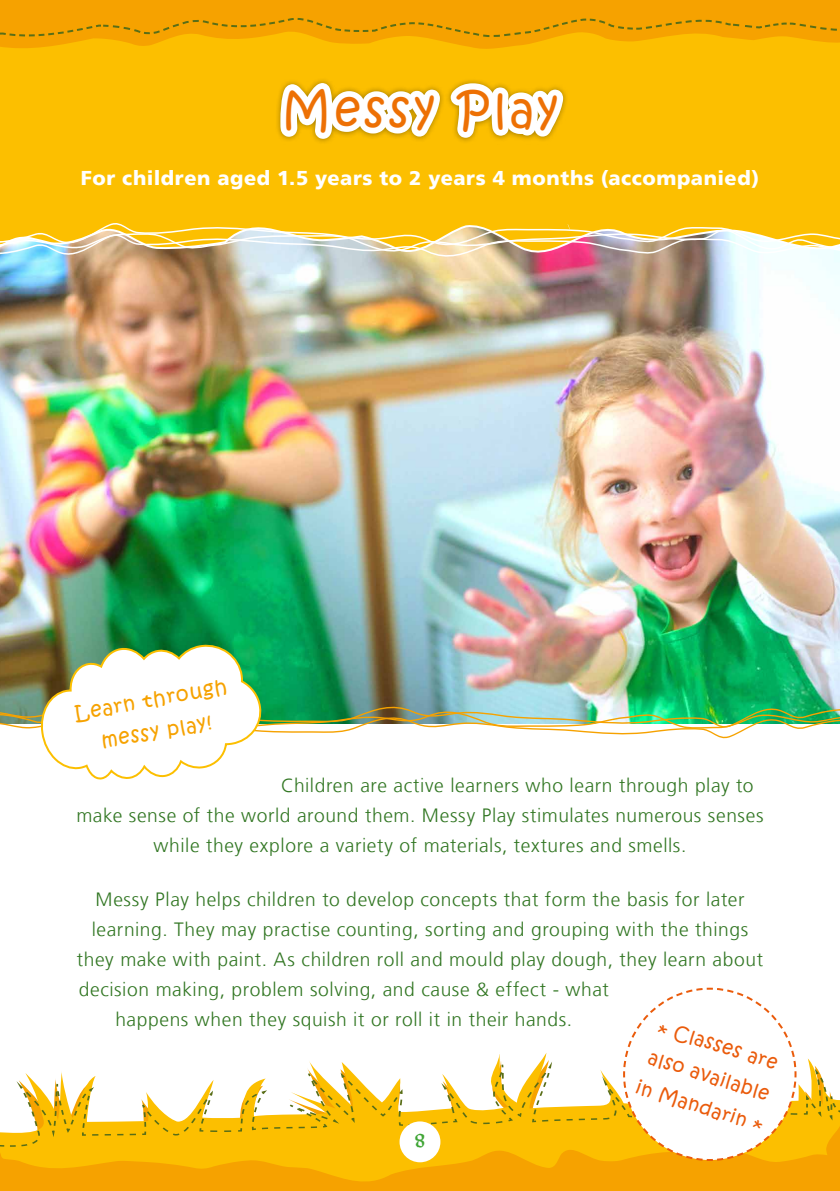
<style>
.page{position:relative;width:840px;height:1191px;background:#fff}
.page>*{position:absolute;margin:0;border:0;box-sizing:border-box;transform-origin:0 0}
.t1{font:46px "Kristen ITC";letter-spacing:.08em;color:#ed7004}
.t2{font:900 20px "Frutiger LT";letter-spacing:.03em;color:#fff}
.t3{font:20px/32px "Kristen ITC";color:#f6a200;text-align:center}
.t4{font:20px "Belligerent Madness";color:#3fa535}
.t5{font:300 19.2px "Frutiger LT";letter-spacing:.03em;color:#317622}
.t6{font:18.6px/32px "Kristen ITC";color:#ea5b0b}
.s1{font-size:20.4px}
</style>
<div class="page">
<img style="left:0;top:267px;width:839px;height:376px">
<div style="left:0;top:52px;width:839px;height:215px;background:#fcbf00"></div>
<svg style="left:0;top:39px;width:839px;height:13px;background:#fab900"></svg>
<div style="left:0;top:1184px;width:839px;height:7px;background:#f6a200"></div>
<svg style="left:0;top:1058px;width:839px;height:126px"></svg>
<svg style="left:0;top:1081px;width:136px;height:65px"></svg>
<svg style="left:142px;top:1090px;width:89px;height:45px"></svg>
<svg style="left:803px;top:1068px;width:36px;height:52px"></svg>
<img style="left:80px;top:538px;width:12px;height:24px">
<svg style="left:238px;top:987px;width:559px;height:175px"></svg>
<img style="left:0;top:643px;width:839px;height:137px">
<img style="left:0;top:221px;width:839px;height:41px">
<svg style="left:0;top:0;width:839px;height:39px;background:#f1a100"></svg>
<svg style="left:273px;top:71px;width:298px;height:76px"></svg>
<div style="left:399px;top:1121px;width:41px;height:41px;background:#fff;border-radius:50%"></div>
<h1 class="t1" style="left:282px;top:80px;width:277px">Messy Play</h1>
<p class="t2" style="left:81px;top:166px;width:679px">For children aged 1.5 years to 2 years 4 months (accompanied)</p>
<p class="t3" style="left:72px;top:698px;width:156px;rotate:-10deg">Learn through messy play!</p>
<p class="t5" style="left:281px;top:774px;width:473px">Children are active learners who learn through play to</p>
<p class="t5" style="left:76px;top:804px;width:688px">make sense of the world around them. Messy Play stimulates numerous senses</p>
<p class="t5" style="left:153px;top:834px;width:534px">while they explore a variety of materials, textures and smells.</p>
<p class="t5" style="left:95px;top:888px;width:650px">Messy Play helps children to develop concepts that form the basis for later</p>
<p class="t5" style="left:92px;top:918px;width:657px">learning. They may practise counting, sorting and grouping with the things</p>
<p class="t5" style="left:77px;top:948px;width:687px">they make with paint. As children roll and mould play dough, they learn about</p>
<p class="t5" style="left:79px;top:978px;width:531px">decision making, problem solving, and cause &amp; effect - what</p>
<p class="t5" style="left:115px;top:1008px;width:458px">happens when they squish it or roll it in their hands.</p>
<p class="t6" style="left:659px;top:1010px;width:133px;rotate:17deg"><span class="s1">*</span> Classes are also available in Mandarin <span class="s1">*</span></p>
<p class="t4" style="left:415px;top:1130px;width:11px">8</p>
</div>
